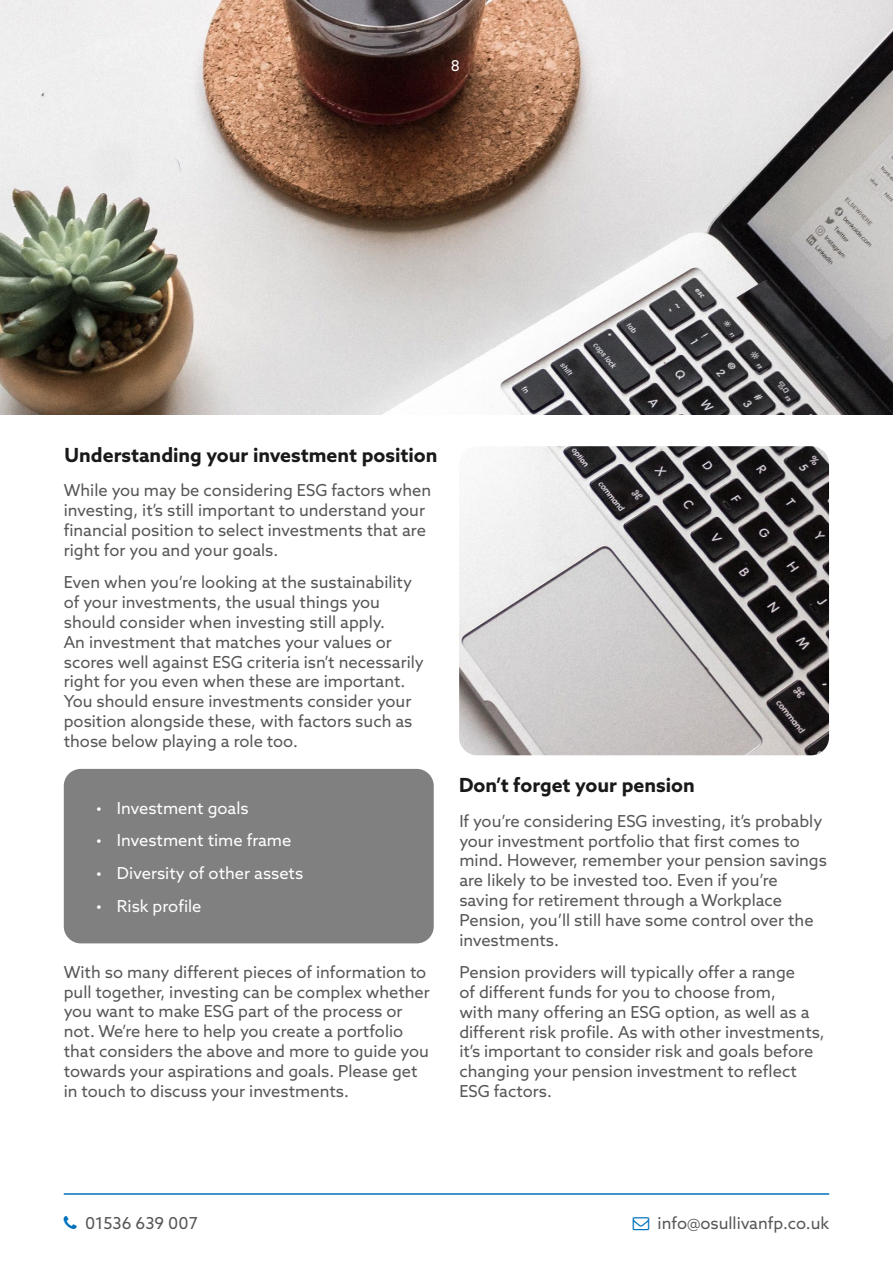
<style>
.page{position:relative;width:893px;height:1263px;background:#fff}
.page>*{position:absolute;margin:0;border:0;box-sizing:border-box;transform-origin:0 0}
.t1{font:700 19.5px "Azo Sans";color:#191919}
.t2{font:16.5px/19.8px "Azo Sans";color:#575756}
.t3{font:16.5px "Azo Sans";color:#fff}
.t4{font:15px "Azo Sans";color:#fff}
</style>
<div class="page">
<img style="left:0;top:0;width:893px;height:414px">
<hr style="left:64px;top:1193px;width:765px;height:2px;background:#0071bc">
<div style="left:64px;top:769px;width:370px;height:174px;background:#808080;border-radius:17px"></div>
<img style="left:459px;top:446px;width:370px;height:309px">
<p class="t4" style="left:451px;top:56px;width:11px">8</p>
<p class="t1" style="left:65px;top:442px;width:374px">Understanding your investment position</p>
<p class="t2" style="left:64px;top:480px;width:369px">While you may be considering ESG factors when investing, it’s still important to understand your financial position to select investments that are right for you and your goals.</p>
<p class="t2" style="left:64px;top:572px;width:362px">Even when you’re looking at the sustainability of your investments, the usual things you should consider when investing still apply.<br>An investment that matches your values or scores well against ESG criteria isn’t necessarily right for you even when these are important.<br>You should ensure investments consider your position alongside these, with factors such as those below playing a role too.</p>
<p class="t3" style="left:96px;top:797px;width:155px">• Investment goals</p>
<p class="t3" style="left:96px;top:830px;width:197px">• Investment time frame</p>
<p class="t3" style="left:96px;top:862px;width:209px">• Diversity of other assets</p>
<p class="t3" style="left:96px;top:895px;width:107px">• Risk profile</p>
<p class="t2" style="left:64px;top:962px;width:368px">With so many different pieces of information to pull together, investing can be complex whether you want to make ESG part of the process or not. We’re here to help you create a portfolio that considers the above and more to guide you towards your aspirations and goals. Please get in touch to discuss your investments.</p>
<p class="t1" style="left:459px;top:772px;width:237px">Don’t forget your pension</p>
<p class="t2" style="left:459px;top:811px;width:369px">If you’re considering ESG investing, it’s probably your investment portfolio that first comes to mind. However, remember your pension savings are likely to be invested too. Even if you’re saving for retirement through a Workplace Pension, you’ll still have some control over the investments.</p>
<p class="t2" style="left:459px;top:962px;width:367px">Pension providers will typically offer a range<br>of different funds for you to choose from,<br>with many offering an ESG option, as well as a different risk profile. As with other investments, it’s important to consider risk and goals before changing your pension investment to reflect ESG factors.</p>
<p class="t2" style="left:85px;top:1213px;width:114px">01536 639 007</p>
<p class="t2" style="left:658px;top:1213px;width:173px">info@osullivanfp.co.uk</p>
</div>
